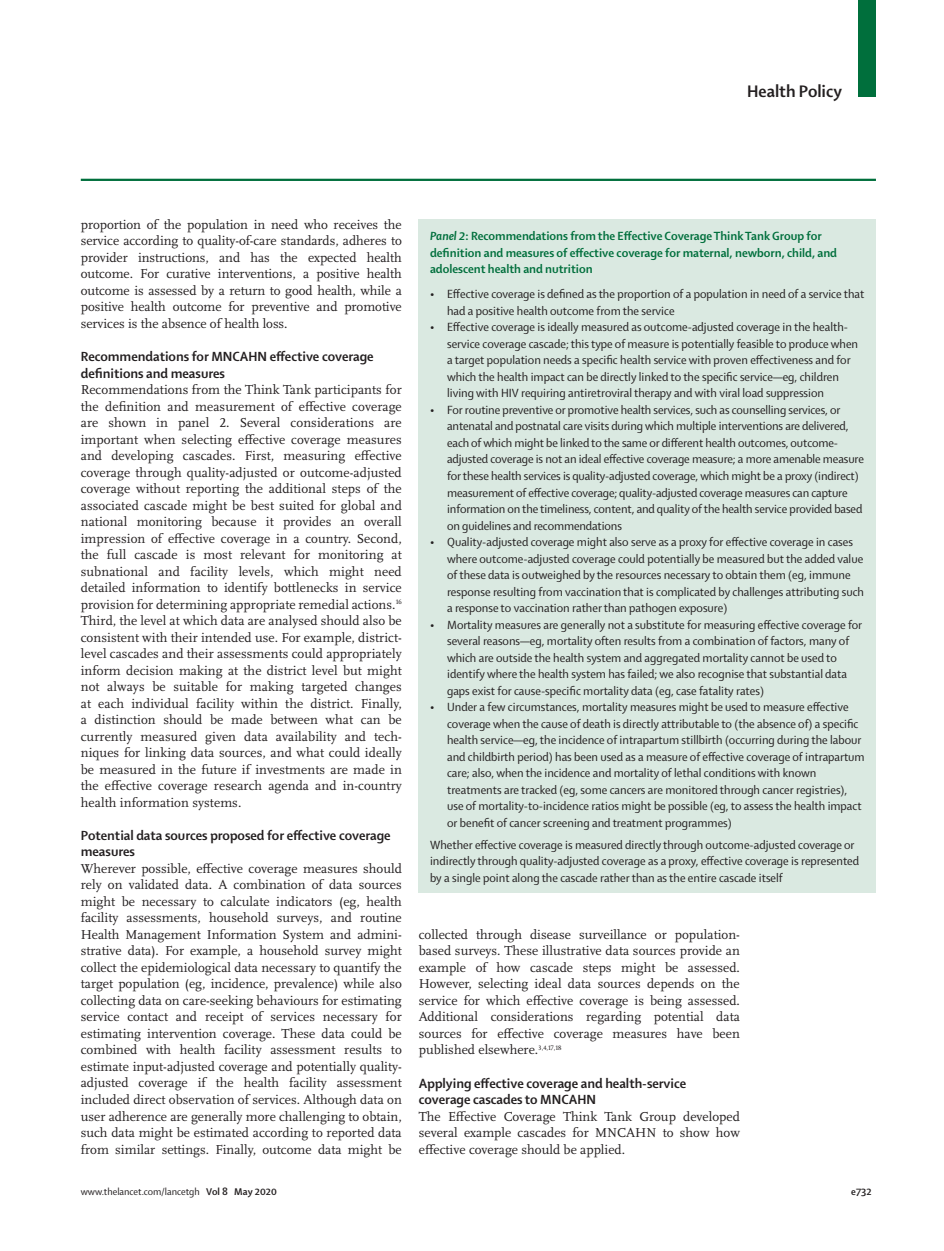
<style>
.page{position:relative;width:944px;height:1251px;background:#fff}
.page>*{position:absolute;margin:0;border:0;box-sizing:border-box;transform-origin:0 0}
.t1{font:700 18px "Shaker 2 Lancet";color:#231f20}
.t2{font:700 14.25px/16.5px "Shaker 2 Lancet";color:#231f20}
.t3{font:13.5px/16.5px "Scala Lancet Pro";color:#231f20;text-align:justify}
.t4{font:12.75px/16.5px "Shaker 2 Lancet";color:#231f20}
.t5{font:700 12.75px/16.5px "Shaker 2 Lancet";color:#006f3c}
.t6{font:10.5px "Shaker 2 Lancet";color:#231f20}
.t7{font:700 10.5px "Shaker 2 Lancet";color:#231f20}
.s1{font-style:italic}
.s2{font-weight:700}
</style>
<div class="page">
<div style="left:859px;top:0;width:17px;height:97px;background:#006f3c"></div>
<hr style="left:81px;top:179px;width:795px;height:2px;background:#006f3c">
<div style="left:419px;top:219px;width:457px;height:673px;background:#dae9e1"></div>
<h1 class="t1" style="left:747px;top:79px;width:96px">Health Policy</h1>
<p class="t3" style="left:81px;top:216px;width:323px">proportion of the population in need who receives the service according to quality-of-care standards, adheres to provider instructions, and has the expected health outcome. For curative interventions, a positive health outcome is assessed by a return to good health, while a positive health outcome for preventive and promotive services is the absence of health loss.</p>
<p class="t2" style="left:81px;top:347px;width:294px">Recommendations for MNCAHN effective coverage definitions and measures</p>
<p class="t3" style="left:81px;top:381px;width:323px">Recommendations from the Think Tank participants for the definition and measurement of effective coverage are shown in panel 2. Several considerations are important when selecting effective coverage measures and developing cascades. First, measuring effective coverage through quality-adjusted or outcome-adjusted coverage without reporting the additional steps of the associated cascade might be best suited for global and national monitoring because it provides an overall impression of effective coverage in a country. Second, the full cascade is most relevant for monitoring at subnational and facility levels, which might need detailed information to identify bottlenecks in service provision for determining appropriate remedial actions.<sup>16<br></sup>Third, the level at which data are analysed should also be consistent with their intended use. For example, district&shy;level cascades and their assessments could appropriately inform decision making at the district level but might not always be suitable for making targeted changes at each individual facility within the district. Finally, a distinction should be made between what can be currently measured given data availability and tech&shy;niques for linking data sources, and what could ideally be measured in the future if investments are made in the effective coverage research agenda and in-country health information systems.</p>
<p class="t2" style="left:81px;top:826px;width:311px">Potential data sources proposed for effective coverage measures</p>
<p class="t3" style="left:81px;top:860px;width:323px">Wherever possible, effective coverage measures should rely on validated data. A combination of data sources might be necessary to calculate indicators (eg, health facility assessments, household surveys, and routine Health Management Information System and admini&shy;strative data). For example, a household survey might collect the epidemiological data necessary to quantify the target population (eg, incidence, prevalence) while also collecting data on care-seeking behaviours for estimating service contact and receipt of services necessary for estimating intervention coverage. These data could be combined with health facility assessment results to estimate input-adjusted coverage and potentially quality&shy;adjusted coverage if the health facility assessment included direct observation of services. Although data on user adherence are generally more challenging to obtain, such data might be estimated according to reported data from similar settings. Finally, outcome data might be</p>
<p class="t5" style="left:430px;top:227px;width:408px"><span class="s1">Panel 2</span>: Recommendations from the Effective Coverage Think Tank Group for definition and measures of effective coverage for maternal, newborn, child, and adolescent health and nutrition</p>
<p class="t4" style="left:447px;top:285px;width:419px;text-indent:-17px">• Effective coverage is defined as the proportion of a population in need of a service that had a positive health outcome from the service</p>
<p class="t4" style="left:447px;top:318px;width:413px;text-indent:-17px">• Effective coverage is ideally measured as outcome-adjusted coverage in the health&shy;service coverage cascade; this type of measure is potentially feasible to produce when a target population needs a specific health service with proven effectiveness and for which the health impact can be directly linked to the specific service—eg, children living with HIV requiring antiretroviral therapy and with viral load suppression</p>
<p class="t4" style="left:447px;top:401px;width:418px;text-indent:-17px">• For routine preventive or promotive health services, such as counselling services, or antenatal and postnatal care visits during which multiple interventions are delivered, each of which might be linked to the same or different health outcomes, outcome&shy;adjusted coverage is not an ideal effective coverage measure; a more amenable measure for these health services is quality-adjusted coverage, which might be a proxy (indirect) measurement of effective coverage; quality-adjusted coverage measures can capture information on the timeliness, content, and quality of the health service provided based on guidelines and recommendations</p>
<p class="t4" style="left:447px;top:533px;width:418px;text-indent:-17px">• Quality-adjusted coverage might also serve as a proxy for effective coverage in cases where outcome-adjusted coverage could potentially be measured but the added value of these data is outweighed by the resources necessary to obtain them (eg, immune response resulting from vaccination that is complicated by challenges attributing such a response to vaccination rather than pathogen exposure)</p>
<p class="t4" style="left:447px;top:615px;width:417px;text-indent:-17px">• Mortality measures are generally not a substitute for measuring effective coverage for several reasons—eg, mortality often results from a combination of factors, many of which are outside the health system and aggregated mortality cannot be used to identify where the health system has failed; we also recognise that substantial data gaps exist for cause-specific mortality data (eg, case fatality rates)</p>
<p class="t4" style="left:447px;top:698px;width:419px;text-indent:-17px">• Under a few circumstances, mortality measures might be used to measure effective coverage when the cause of death is directly attributable to (the absence of) a specific health service—eg, the incidence of intrapartum stillbirth (occurring during the labour and childbirth period) has been used as a measure of effective coverage of intrapartum care; also, when the incidence and mortality of lethal conditions with known treatments are tracked (eg, some cancers are monitored through cancer registries), use of mortality-to-incidence ratios might be possible (eg, to assess the health impact or benefit of cancer screening and treatment programmes)</p>
<p class="t4" style="left:430px;top:835px;width:431px">Whether effective coverage is measured directly through outcome-adjusted coverage or indirectly through quality-adjusted coverage as a proxy, effective coverage is represented by a single point along the cascade rather than as the entire cascade itself</p>
<p class="t3" style="left:419px;top:926px;width:323px">collected through disease surveillance or population&shy;based surveys. These illustrative data sources provide an example of how cascade steps might be assessed.<br>However, selecting ideal data sources depends on the service for which effective coverage is being assessed.<br>Additional considerations regarding potential data sources for effective coverage measures have been published elsewhere.<sup>3,4,17,18</sup></p>
<p class="t2" style="left:419px;top:1073px;width:269px">Applying effective coverage and health-service coverage cascades to MNCAHN</p>
<p class="t3" style="left:419px;top:1107px;width:323px">The Effective Coverage Think Tank Group developed several example cascades for MNCAHN to show how effective coverage should be applied.</p>
<p class="t6" style="left:81px;top:1184px;width:198px">www.thelancet.com/lancetgh <span class="s2">Vol 8 May 2020</span></p>
<p class="t7" style="left:851px;top:1184px;width:22px">e732</p>
</div>
